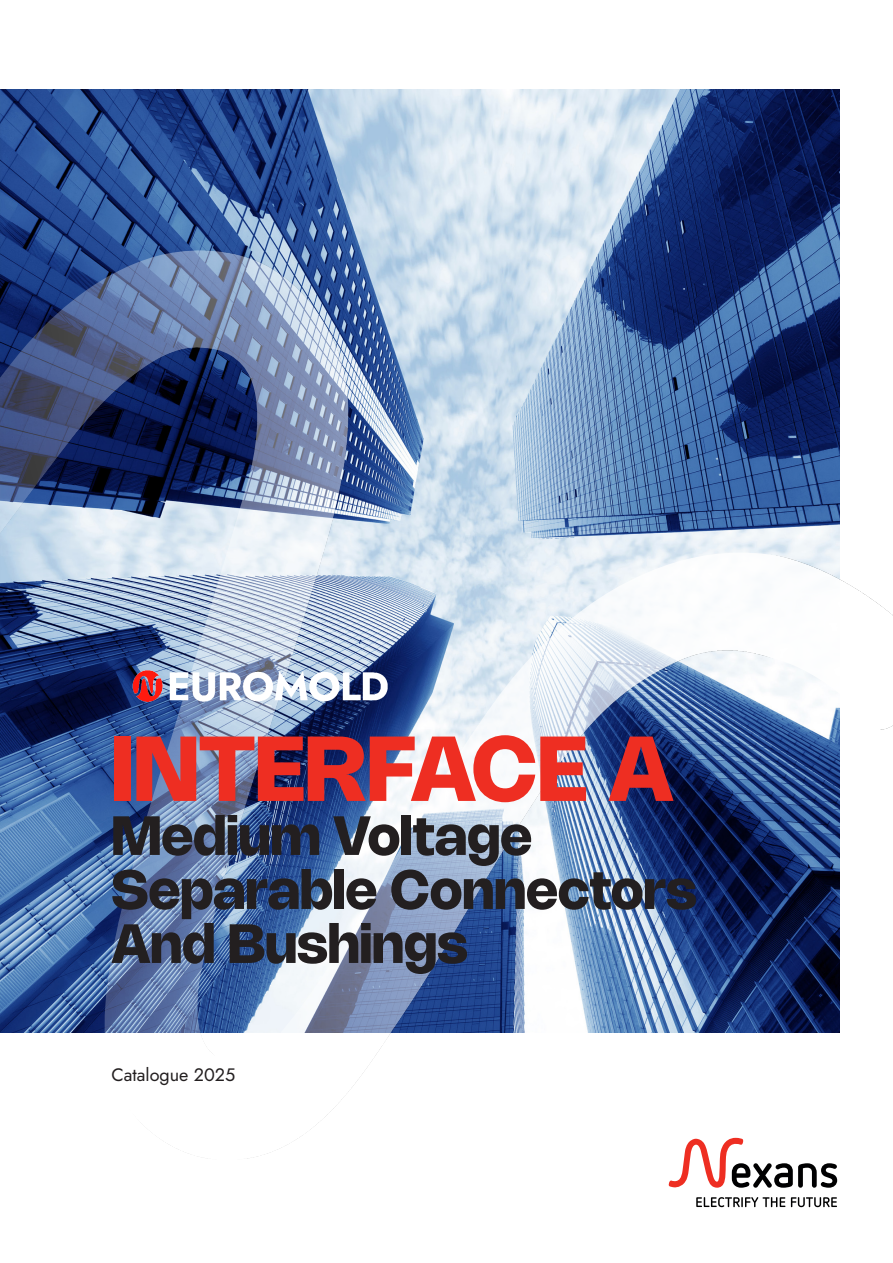
<style>
.page{position:relative;width:893px;height:1263px;background:#fff}
.page>*{position:absolute;margin:0;border:0;box-sizing:border-box;transform-origin:0 0}
.t1{font:700 90px "Nohemi";color:#ee2e22}
.t2{font:700 54px/54px "Nohemi";color:#231f20}
.t3{font:18px "Jost";color:#231f20}
</style>
<div class="page">
<img style="left:0;top:89px;width:839px;height:161px">
<img style="left:0;top:250px;width:893px;height:909px">
<svg style="left:669px;top:1138px;width:168px;height:50px"></svg>
<svg style="left:696px;top:1197px;width:89px;height:10px"></svg>
<svg style="left:791px;top:1197px;width:46px;height:10px"></svg>
<img style="left:112px;top:636px;width:281px;height:85px">
<h1 class="t1" style="left:112px;top:713px;width:563px">INTERFACE A</h1>
<p class="t2" style="left:112px;top:808px;width:587px">Medium Voltage<br>Separable Connectors<br>And Bushings</p>
<p class="t3" style="left:112px;top:1063px;width:125px">Catalogue 2025</p>
</div>
